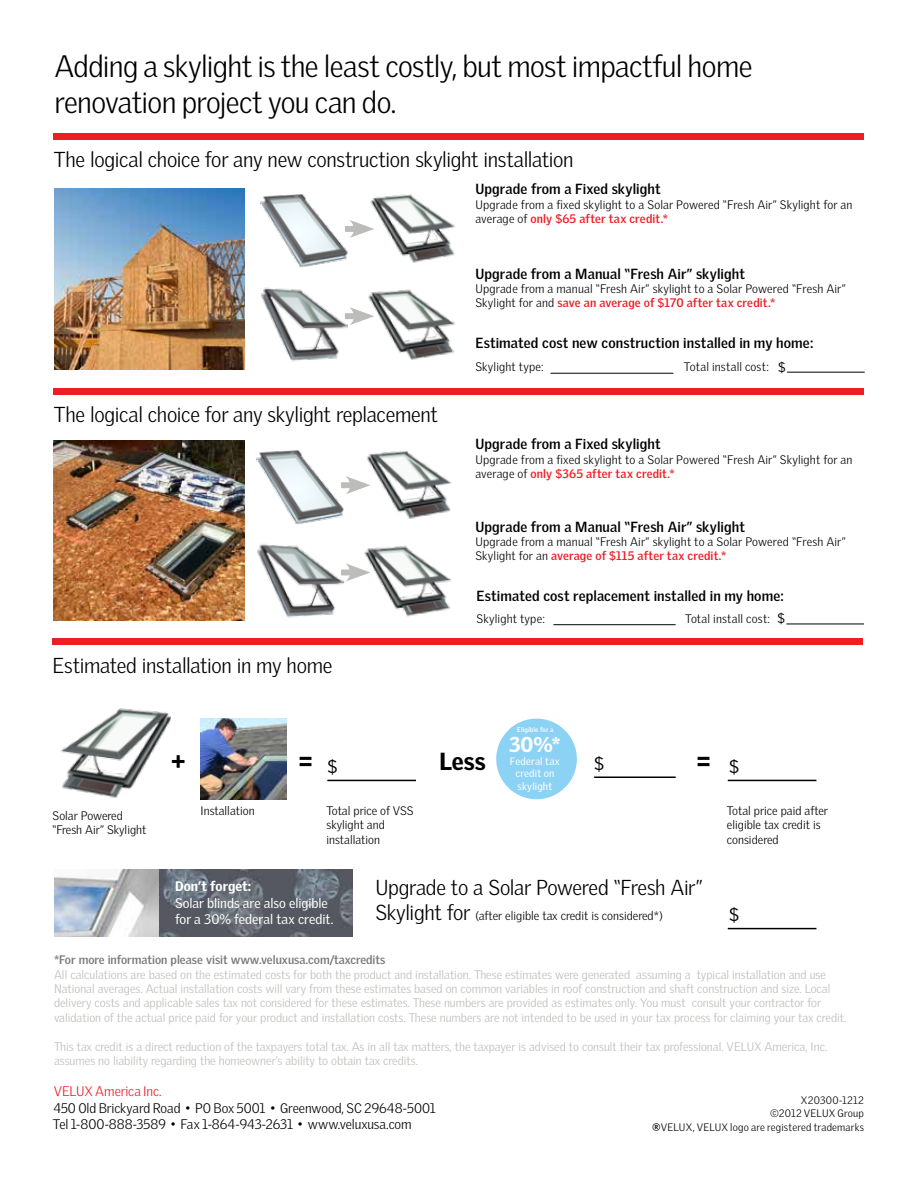
<style>
.page{position:relative;width:918px;height:1188px;background:#fff}
.page>*{position:absolute;margin:0;border:0;box-sizing:border-box;transform-origin:0 0}
.t1{font:300 30px/36px "Velux Gothic";letter-spacing:-.02em;color:#000}
.t2{font:900 24px "Velux Gothic";color:#000}
.t3{font:300 21px "Velux Gothic";letter-spacing:-.015em;color:#000}
.t4{font:900 20.85px "Velux Gothic";color:#fff}
.t5{font:18px "Velux Gothic";color:#000}
.t6{font:700 14.25px "Velux Gothic";letter-spacing:.01em;color:#000}
.t7{font:300 13.5px/16.5px "Velux Gothic";letter-spacing:-.005em;color:#000}
.t8{font:13.5px/16.2px "Velux Gothic";letter-spacing:-.005em;color:#fff}
.t9{font:300 13.5px "Velux Gothic";letter-spacing:-.005em;color:#ed1d24}
.t10{font:900 13.5px "Velux Gothic";color:#fff}
.t11{font:13.5px "Velux Gothic";color:#000}
.t12{font:300 12px/14.4px "Velux Gothic";color:#bcbdba}
.t13{font:300 12px/14.4px "Velux Gothic";letter-spacing:.005em;color:#000}
.t14{font:700 12px "Velux Gothic";color:#777878}
.t15{font:300 10.5px/13.5px "Velux Gothic";letter-spacing:.02em;color:#000;text-align:right}
.t16{font:10.35px/12.5px "Velux Gothic";letter-spacing:.015em;color:#fff;text-align:center}
.t17{font:700 6.6px "Velux Gothic";letter-spacing:.02em;color:#fff}
.s1{font-weight:700;color:#ed1d24}
.s2{font-weight:400;font-size:13.5px}
.s3{font-size:21px}
</style>
<div class="page">
<img style="left:54px;top:189px;width:191px;height:180px">
<img style="left:201px;top:719px;width:86px;height:80px">
<img style="left:60px;top:708px;width:111px;height:90px">
<hr style="left:327px;top:780px;width:89px;height:1px;background:#000">
<hr style="left:728px;top:780px;width:88px;height:1px;background:#000">
<hr style="left:728px;top:928px;width:88px;height:1px;background:#000">
<hr style="left:594px;top:777px;width:82px;height:1px;background:#000">
<div style="left:54px;top:133px;width:810px;height:6px;background:#ed1d24"></div>
<div style="left:54px;top:388px;width:810px;height:7px;background:#ed1d24"></div>
<div style="left:496px;top:719px;width:81px;height:80px;background:#8cd2f4;border-radius:50%"></div>
<img style="left:260px;top:194px;width:88px;height:74px">
<img style="left:261px;top:287px;width:87px;height:75px">
<img style="left:370px;top:194px;width:85px;height:69px">
<img style="left:368px;top:289px;width:87px;height:71px">
<div style="left:345px;top:226px;width:15px;height:6px;background:#bcbdba"></div>
<svg style="left:350px;top:220px;width:24px;height:18px"></svg>
<div style="left:345px;top:313px;width:15px;height:6px;background:#bcbdba"></div>
<svg style="left:349px;top:307px;width:25px;height:18px"></svg>
<img style="left:54px;top:440px;width:190px;height:181px">
<img style="left:256px;top:450px;width:88px;height:75px">
<img style="left:257px;top:544px;width:87px;height:74px">
<img style="left:366px;top:450px;width:86px;height:69px">
<img style="left:364px;top:545px;width:88px;height:72px">
<div style="left:341px;top:482px;width:15px;height:6px;background:#bcbdba"></div>
<svg style="left:346px;top:476px;width:25px;height:18px"></svg>
<div style="left:341px;top:570px;width:15px;height:5px;background:#bcbdba"></div>
<svg style="left:346px;top:563px;width:25px;height:19px"></svg>
<div style="left:53px;top:638px;width:810px;height:7px;background:#ed1d24"></div>
<img style="left:54px;top:869px;width:298px;height:67px">
<hr style="left:553px;top:624px;width:123px;height:1px;background:#000">
<hr style="left:551px;top:373px;width:122px;height:1px;background:#000">
<hr style="left:786px;top:624px;width:78px;height:1px;background:#000">
<hr style="left:787px;top:372px;width:78px;height:1px;background:#000">
<h1 class="t1" style="left:54px;top:48px;width:700px">Adding a skylight is the least costly, but most impactful home renovation project you can do.</h1>
<h3 class="t3" style="left:54px;top:147px;width:521px">The logical choice for any new construction skylight installation</h3>
<p class="t6" style="left:475px;top:180px;width:187px">Upgrade from a Fixed skylight</p>
<p class="t13" style="left:475px;top:197px;width:379px">Upgrade from a fixed skylight to a Solar Powered “Fresh Air” Skylight for an average of <span class="s1">only $65 after tax credit.*</span></p>
<p class="t6" style="left:475px;top:265px;width:271px">Upgrade from a Manual “Fresh Air” skylight</p>
<p class="t13" style="left:475px;top:281px;width:372px">Upgrade from a manual “Fresh Air” skylight to a Solar Powered “Fresh Air”<br>Skylight for and <span class="s1">save an average of $170 after tax credit.*</span></p>
<h3 class="t3" style="left:54px;top:402px;width:386px">The logical choice for any skylight replacement</h3>
<h3 class="t3" style="left:53px;top:653px;width:281px">Estimated installation in my home</h3>
<p class="t6" style="left:475px;top:334px;width:339px">Estimated cost new construction installed in my home:</p>
<p class="t13" style="left:475px;top:359px;width:70px">Skylight type:</p>
<p class="t13" style="left:684px;top:359px;width:86px">Total install cost:</p>
<p class="t11" style="left:778px;top:359px;width:9px">$</p>
<p class="t6" style="left:475px;top:435px;width:187px">Upgrade from a Fixed skylight</p>
<p class="t13" style="left:475px;top:452px;width:379px">Upgrade from a fixed skylight to a Solar Powered “Fresh Air” Skylight for an average of <span class="s1">only $365 after tax credit.*</span></p>
<p class="t6" style="left:475px;top:517px;width:271px">Upgrade from a Manual “Fresh Air” skylight</p>
<p class="t13" style="left:475px;top:534px;width:372px">Upgrade from a manual “Fresh Air” skylight to a Solar Powered “Fresh Air”<br>Skylight for an <span class="s1">average of $115 after tax credit.*</span></p>
<p class="t6" style="left:477px;top:587px;width:309px">Estimated cost replacement installed in my home:</p>
<p class="t13" style="left:477px;top:612px;width:70px">Skylight type:</p>
<p class="t13" style="left:685px;top:612px;width:101px">Total install cost: <span class="s2">$</span></p>
<p class="t17" style="left:517px;top:726px;width:38px">Eligible for a</p>
<h3 class="t4" style="left:509px;top:731px;width:53px">30%*</h3>
<p class="t16" style="left:510px;top:755px;width:51px">Federal tax credit on skylight</p>
<h2 class="t2" style="left:171px;top:746px;width:16px">+</h2>
<h2 class="t2" style="left:298px;top:746px;width:40px">= <sub>$</sub></h2>
<h2 class="t2" style="left:439px;top:746px;width:48px">Less</h2>
<h2 class="t2" style="left:696px;top:746px;width:44px">= <sub>$</sub></h2>
<h3 class="t5" style="left:594px;top:752px;width:12px">$</h3>
<p class="t13" style="left:53px;top:808px;width:95px">Solar Powered “Fresh Air” Skylight</p>
<p class="t13" style="left:201px;top:803px;width:55px">Installation</p>
<p class="t13" style="left:327px;top:803px;width:89px">Total price of VSS skylight and installation</p>
<p class="t13" style="left:727px;top:803px;width:103px">Total price paid after eligible tax credit is considered</p>
<p class="t10" style="left:175px;top:878px;width:78px">Don’t forget:</p>
<p class="t8" style="left:175px;top:895px;width:160px">Solar blinds are also eligible for a 30% federal tax credit.</p>
<h3 class="t3" style="left:375px;top:875px;width:329px">Upgrade to a Solar Powered “Fresh Air”</h3>
<p class="t13" style="left:375px;top:909px;width:289px"><span class="s3">Skylight for</span> (after eligible tax credit is considered*)</p>
<h3 class="t5" style="left:729px;top:904px;width:12px">$</h3>
<p class="t14" style="left:54px;top:952px;width:333px">*For more information please visit www.veluxusa.com/taxcredits</p>
<p class="t12" style="left:54px;top:967px;width:794px">All calculations are based on the estimated costs for both the product and installation. These estimates were generated assuming a typical installation and use National averages. Actual installation costs will vary from these estimates based on common variables in roof construction and shaft construction and size. Local delivery costs and applicable sales tax not considered for these estimates. These numbers are provided as estimates only. You must consult your contractor for validation of the actual price paid for your product and installation costs. These numbers are not intended to be used in your tax process for claiming your tax credit.</p>
<p class="t12" style="left:54px;top:1039px;width:775px">This tax credit is a direct reduction of the taxpayers total tax. As in all tax matters, the taxpayer is advised to consult their tax professional. VELUX America, Inc. assumes no liability regarding the homeowner’s ability to obtain tax credits.</p>
<p class="t9" style="left:54px;top:1084px;width:109px">VELUX America Inc.</p>
<p class="t7" style="left:53px;top:1100px;width:384px">450 Old Brickyard Road • PO Box 5001 • Greenwood, SC 29648-5001<br>Tel 1-800-888-3589 • Fax 1-864-943-2631 • www.veluxusa.com</p>
<p class="t15" style="left:652px;top:1093px;width:214px">X20300-1212<br>©2012 VELUX Group<br><span class="s3">®</span>VELUX, VELUX logo are registered trademarks</p>
</div>
